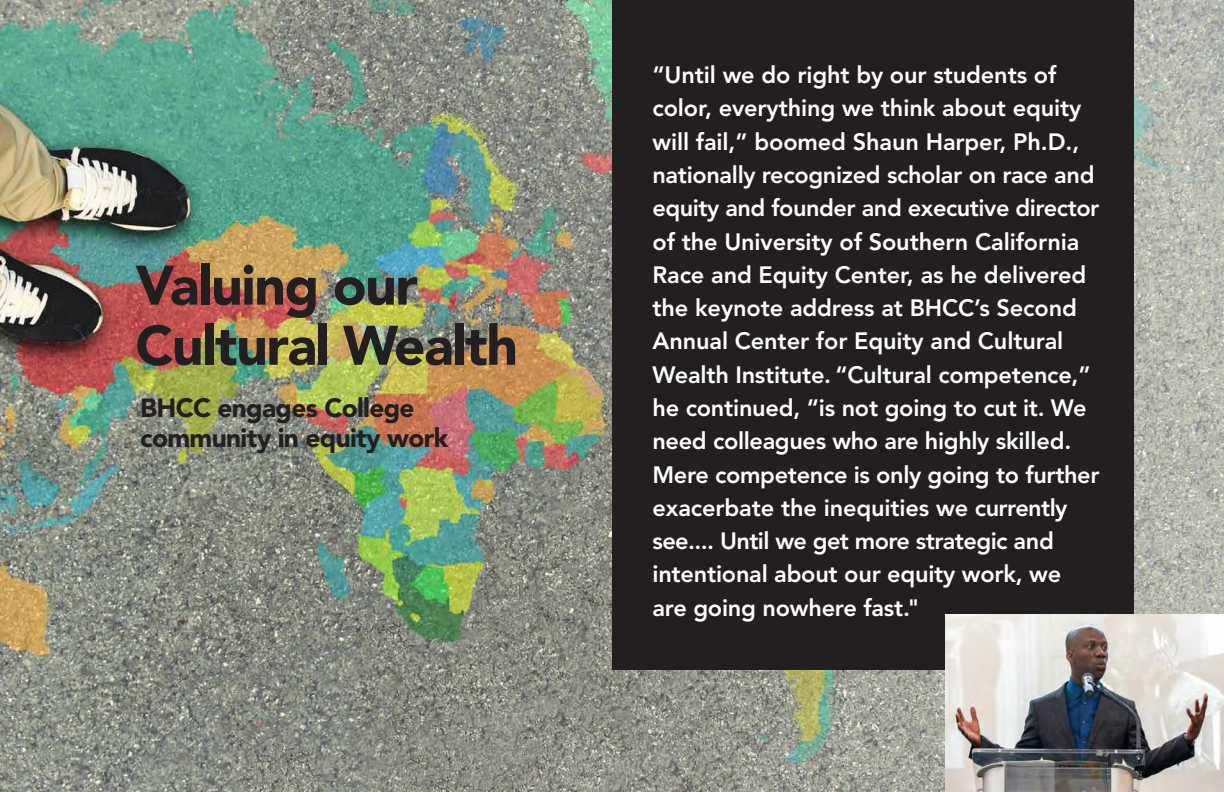
<style>
.page{position:relative;width:1224px;height:792px;background:#fff}
.page>*{position:absolute;margin:0;border:0;box-sizing:border-box;transform-origin:0 0}
.t1{font:900 55.1px/60.2px "Avenir LT Std";letter-spacing:-.025em;color:#231f20}
.t2{font:900 26.2px/29.7px "Avenir LT Std";letter-spacing:-.025em;color:#231f20}
.t3{font:800 23.5px/33.3px "Avenir LT Std";letter-spacing:-.01em;color:#fff}
</style>
<div class="page">
<img style="left:0;top:0;width:1224px;height:792px">
<div style="left:612px;top:0;width:522px;height:670px;background:#231f20"></div>
<img style="left:945px;top:614px;width:279px;height:178px">
<h1 class="t1" style="left:136px;top:255px;width:384px">Valuing our<br>Cultural Wealth</h1>
<p class="t2" style="left:140px;top:393px;width:310px">BHCC engages College community in equity work</p>
<p class="t3" style="left:652px;top:58px;width:449px">“Until we do right by our students of color, everything we think about equity will fail,” boomed Shaun Harper, Ph.D., nationally recognized scholar on race and equity and founder and executive director of the University of Southern California Race and Equity Center, as he delivered the keynote address at BHCC’s Second Annual Center for Equity and Cultural Wealth Institute. “Cultural competence,” he continued, “is not going to cut it. We need colleagues who are highly skilled.<br>Mere competence is only going to further exacerbate the inequities we currently see.... Until we get more strategic and intentional about our equity work, we are going nowhere fast."</p>
</div>
